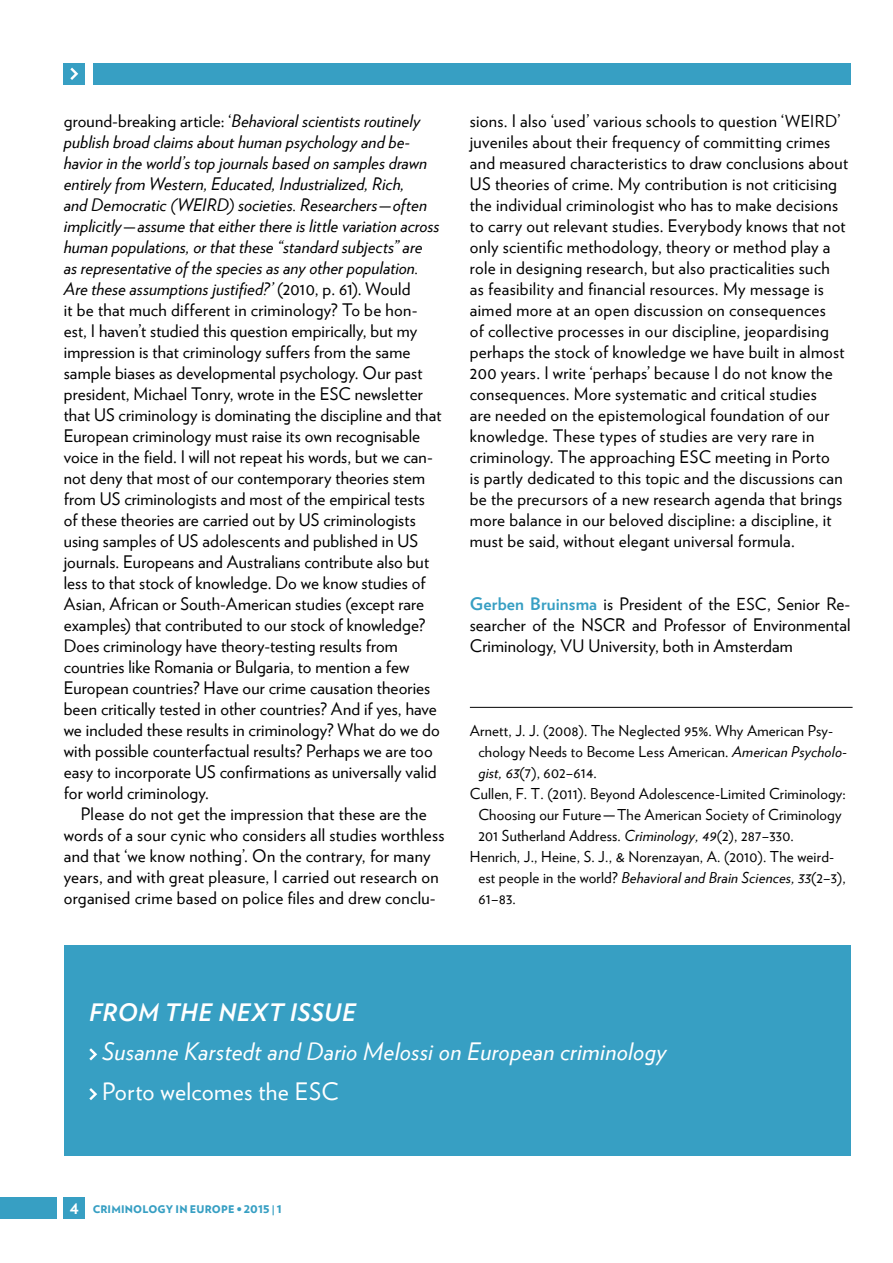
<style>
.page{position:relative;width:893px;height:1263px;background:#fff}
.page>*{position:absolute;margin:0;border:0;box-sizing:border-box;transform-origin:0 0}
.t1{font:italic 24px "Verlag";letter-spacing:.01em;color:#fff}
.t2{font:24px "Verlag";letter-spacing:.01em;color:#fff}
.t3{font:italic 700 24px "Verlag";letter-spacing:.025em;color:#fff}
.t4{font:17.25px/21px "Verlag";letter-spacing:.01em;color:#000}
.t5{font:15px "Verlag";letter-spacing:.01em;color:#000}
.t6{font:italic 15px "Verlag";letter-spacing:.01em;color:#000}
.t7{font:900 10.5px "Verlag";letter-spacing:.015em;color:#379fc3}
.s1{font-style:italic}
.s2{font-size:16.5px}
.s3{font-weight:700;color:#379fc3}
.s4{font-size:17.25px}
.s5{font-style:normal}
.s6{font-weight:700;font-size:18px;color:#fff}
</style>
<div class="page">
<div style="left:0;top:1198px;width:57px;height:21px;background:#379fc3"></div>
<div style="left:64px;top:1198px;width:21px;height:21px;background:#379fc3"></div>
<div style="left:64px;top:64px;width:21px;height:21px;background:#379fc3"></div>
<svg style="left:70px;top:68px;width:8px;height:12px"></svg>
<div style="left:93px;top:64px;width:757px;height:21px;background:#379fc3"></div>
<div style="left:64px;top:946px;width:786px;height:210px;background:#379fc3"></div>
<svg style="left:89px;top:1048px;width:8px;height:12px"></svg>
<svg style="left:89px;top:1088px;width:8px;height:12px"></svg>
<hr style="left:470px;top:707px;width:383px;height:1px;background:#000">
<p class="t4" style="left:64px;top:109px;width:379px">ground-breaking article: ‘<span class="s1">Behavioral scientists routinely publish broad claims about human psychology and be&shy;havior in the world’s top journals based on samples drawn entirely from Western, Educated, Industrialized, Rich,<br>and Democratic (WEIRD) societies. Researchers</span> — <span class="s1">often implicitly</span> — <span class="s1">assume that either there is little variation across human populations, or that these “standard subjects” are<br>as representative of the species as any other population.<br>Are these assumptions justified?’</span> (2010, p. 61). Would<br>it be that much different in criminology? To be hon&shy;est, I haven’t studied this question empirically, but my impression is that criminology suffers from the same sample biases as developmental psychology. Our past president, Michael Tonry, wrote in the ESC newsletter that US criminology is dominating the discipline and that European criminology must raise its own recognisable voice in the field. I will not repeat his words, but we can&shy;not deny that most of our contemporary theories stem from US criminologists and most of the empirical tests of these theories are carried out by US criminologists using samples of US adolescents and published in US journals. Europeans and Australians contribute also but less to that stock of knowledge. Do we know studies of Asian, African or South-American studies (except rare examples) that contributed to our stock of knowledge?<br>Does criminology have theory-testing results from countries like Romania or Bulgaria, to mention a few European countries? H ave our crime causation theories been critically tested in other countries? And if yes, have we included these results in criminology? What do we do with possible counterfactual results? Perhaps we are too easy to incorporate US confirmations as universally valid for world criminology.</p>
<p class="t4" style="left:64px;top:802px;width:382px;text-indent:17px">Please do not get the impression that these are the words of a sour cynic who considers all studies worthless and that ‘we know nothing’. On the contrary, for many years, and with great pleasure, I carried out research on organised crime based on police files and drew conclu-</p>
<p class="t4" style="left:470px;top:109px;width:380px">sions. I also ‘used’ various schools to question ‘<span class="s2">WE IRD</span>’ juveniles about their frequency of committing crimes and measured characteristics to draw conclusions about US theories of crime. My contribution is not criticising the individual criminologist who has to make decisions to carry out relevant studies. Everybody knows that not only scientific methodology, theory or method play a role in designing research, but also practicalities such<br>as feasibility and financial resources. My message is aimed more at an open discussion on consequences<br>of collective processes in our discipline, jeopardising perhaps the stock of knowledge we have built in almost 200 years. I write ‘perhaps’ because I do not know the consequences. More systematic and critical studies<br>are needed on the epistemological foundation of our knowledge. These types of studies are very rare in criminology. The approaching ESC meeting in Porto<br>is partly dedicated to this topic and the discussions can be the precursors of a new research agenda that brings more balance in our beloved discipline: a discipline, it must be said, without elegant universal formula.</p>
<p class="t4" style="left:470px;top:592px;width:382px;text-align:justify"><span class="s3">Gerben Bruinsma</span> is President of the <span class="s2">ESC</span>, Senior Re&shy;searcher of the NSCR and Professor of Environmental Criminology, VU University, both in Amsterdam</p>
<p class="t5" style="left:470px;top:719px;width:365px">Arnett, J. J. (2008). The N eglected 95%. Why American Psy-</p>
<p class="t5" style="left:478px;top:740px;width:370px">chology N eeds to Become Less American. <span class="s1">American Psycholo-</span></p>
<p class="t5" style="left:478px;top:761px;width:120px"><span class="s1">gist, 63</span>(7), 602–614.</p>
<p class="t5" style="left:470px;top:782px;width:377px">Cullen, F. T. (2011). Beyond Adolescence-Limited Criminology:</p>
<p class="t5" style="left:478px;top:803px;width:365px">Choosing our Future <span class="s4">—</span> The American Society of Criminology</p>
<p class="t5" style="left:478px;top:824px;width:317px">201 Sutherland Address. <span class="s1">Criminology, 49</span>(2), 287–330.</p>
<p class="t5" style="left:470px;top:845px;width:366px">Henrich, J., Heine, S. J., &amp; Norenzayan, A. (2010). The weird-</p>
<p class="t6" style="left:478px;top:866px;width:369px"><span class="s5">est people in the world?</span> Behavioral and Brain Sciences, 33<span class="s5">(2–3),</span></p>
<p class="t5" style="left:478px;top:887px;width:39px">61–83.</p>
<h1 class="t3" style="left:89px;top:993px;width:268px">FROM THE NEXT ISSUE</h1>
<h1 class="t1" style="left:102px;top:1033px;width:566px">Susanne Karstedt and Dario Melossi on European criminology</h1>
<h1 class="t2" style="left:102px;top:1073px;width:238px">Porto welcomes the ESC</h1>
<p class="t7" style="left:70px;top:1200px;width:173px"><span class="s6">4</span> CRIMINOLOGY IN EUROPE •</p>
<p class="t7" style="left:272px;top:1200px;width:4px">|</p>
</div>
